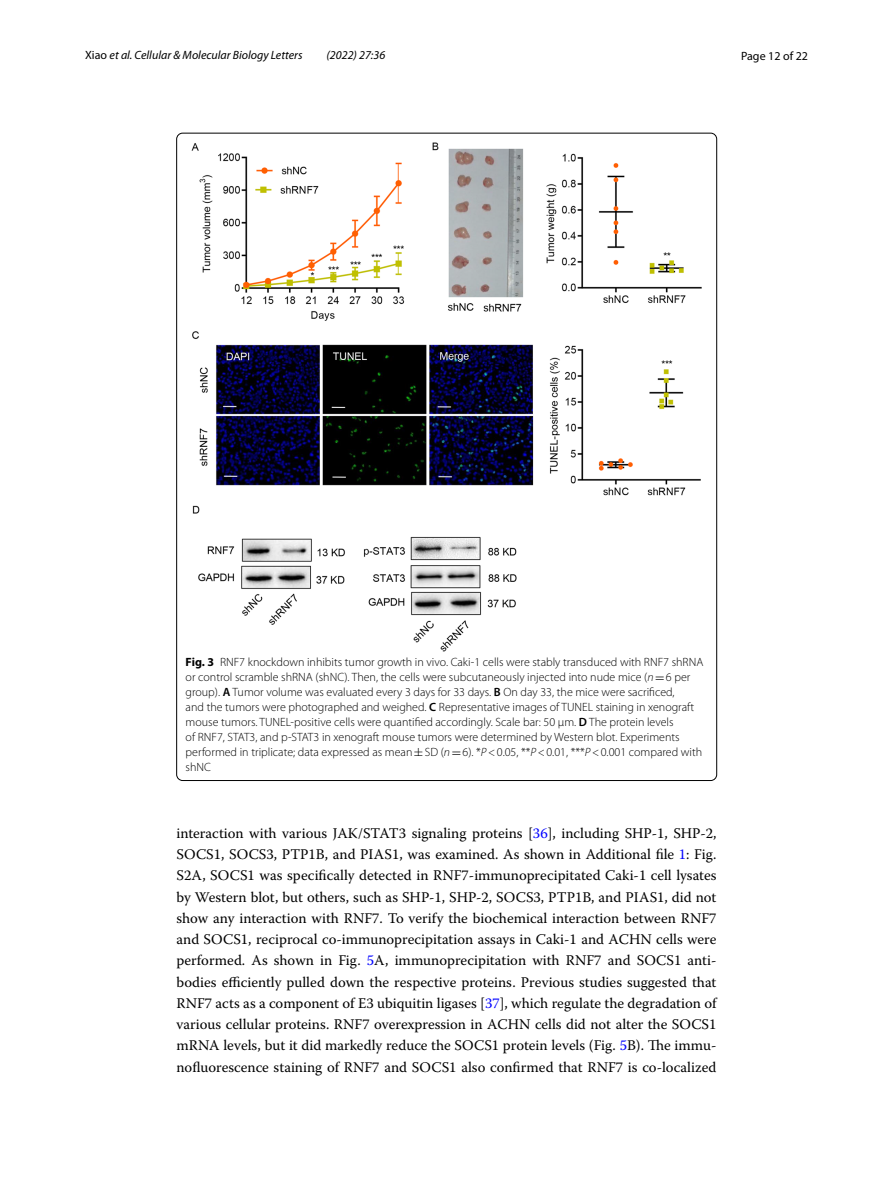
<style>
.page{position:relative;width:893px;height:1187px;background:#fff}
.page>*{position:absolute;margin:0;border:0;box-sizing:border-box;transform-origin:0 0}
.t1{font:14.7px/21.3px "Warnock Pro";color:#000;text-align:justify}
.t2{font:300 12px/15px "Myriad Pro";color:#000}
.t3{font:italic 12px "Myriad Pro";color:#000}
.t4{font:12px "Myriad Pro";color:#000}
.s1{font-style:normal}
.s2{font-weight:700}
.s3{font-style:italic}
.s4{font-family:"MTSY";font-weight:400}
.s5{font-weight:600}
.s6{color:#00f}
</style>
<div class="page">
<img style="left:191px;top:142px;width:511px;height:509px">
<p class="t3" style="left:85px;top:48px;width:219px"><span class="s1">Xiao</span> et al. Cellular &amp; Molecular Biology Letters</p>
<p class="t3" style="left:327px;top:48px;width:60px">(2022) 27:36</p>
<p class="t4" style="left:741px;top:48px;width:68px">Page 12 of 22</p>
<p class="t2" style="left:186px;top:655px;width:519px"><span class="s2">Fig. 3</span> RNF7 knockdown inhibits tumor growth in vivo. Caki-1 cells were stably transduced with RNF7 shRNA or control scramble shRNA (shNC). Then, the cells were subcutaneously injected into nude mice (<span class="s3">n</span><span class="s4">=</span>6 per group). <span class="s5">A</span> Tumor volume was evaluated every 3 days for 33 days. <span class="s5">B</span> On day 33, the mice were sacrificed,<br>and the tumors were photographed and weighed. <span class="s5">C</span> Representative images of TUNEL staining in xenograft mouse tumors. TUNEL-positive cells were quantified accordingly. Scale bar: 50 µm. <span class="s5">D</span> The protein levels<br>of RNF7, STAT3, and p-STAT3 in xenograft mouse tumors were determined by Western blot. Experiments performed in triplicate; data expressed as mean<span class="s4">±</span>SD (<span class="s3">n</span><span class="s4">=</span>6). *<span class="s3">P</span>&lt;0.05, **<span class="s3">P</span>&lt;0.01, ***<span class="s3">P</span>&lt;0.001 compared with shNC</p>
<p class="t1" style="left:176px;top:822px;width:542px">interaction with various JAK/STAT3 signaling proteins [<span class="s6">36</span>], including SHP-1, SHP-2, SOCS1, SOCS3, PTP1B, and PIAS1, was examined. As shown in Additional file <span class="s6">1</span>: Fig.<br>S2A, SOCS1 was specifically detected in RNF7-immunoprecipitated Caki-1 cell lysates by Western blot, but others, such as SHP-1, SHP-2, SOCS3, PTP1B, and PIAS1, did not show any interaction with RNF7. To verify the biochemical interaction between RNF7 and SOCS1, reciprocal co-immunoprecipitation assays in Caki-1 and ACHN cells were performed. As shown in Fig. <span class="s6">5</span>A, immunoprecipitation with RNF7 and SOCS1 anti&shy;bodies efficiently pulled down the respective proteins. Previous studies suggested that RNF7 acts as a component of E3 ubiquitin ligases [<span class="s6">37</span>], which regulate the degradation of various cellular proteins. RNF7 overexpression in ACHN cells did not alter the SOCS1 mRNA levels, but it did markedly reduce the SOCS1 protein levels (Fig. <span class="s6">5</span>B). The immu&shy;nofluorescence staining of RNF7 and SOCS1 also confirmed that RNF7 is co-localized</p>
</div>
